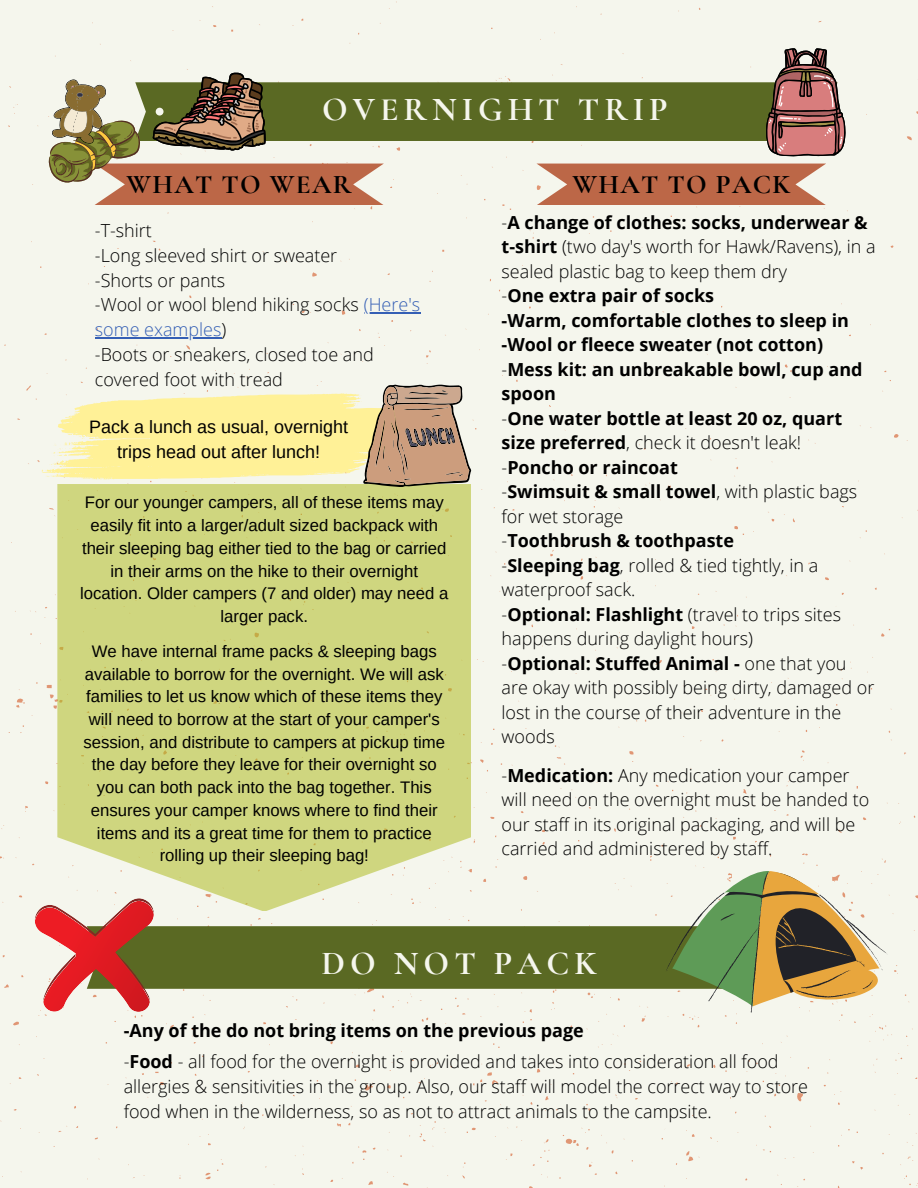
<style>
.page{position:relative;width:918px;height:1188px;background:#f5f6ed}
.page>*{position:absolute;margin:0;border:0;box-sizing:border-box;transform-origin:0 0}
.t1{font:700 33.6px "Cormorant Garamond";letter-spacing:.15em;color:#f5f6ed}
.t2{font:700 27px "Cormorant Garamond";letter-spacing:.05em;color:#000}
.t3{font:300 18px/24.5px "Open Sans";color:#000}
.t4{font:700 18px/24.5px "Open Sans";color:#000}
.t5{font:18px/24.8px "Arimo";color:#000;text-align:center}
.t6{font:16.8px/22.6px "Arimo";color:#000;text-align:center}
.s1{color:#355fb5}
.s2{font-weight:700}
.s3{font-weight:300}
</style>
<div class="page">
<svg style="left:57px;top:487px;width:414px;height:424px;background:#d2d887"></svg>
<div style="left:154px;top:926px;width:512px;height:63px;background:#5a6923"></div>
<svg style="left:35px;top:898px;width:119px;height:114px;background:#d4786e"></svg>
<hr style="left:364px;top:313px;width:56px;height:1px;background:#355fb5">
<hr style="left:95px;top:337px;width:127px;height:1px;background:#355fb5">
<svg style="left:42px;top:385px;width:429px;height:102px;background:#ebdca2"></svg>
<svg style="left:48px;top:48px;width:798px;height:157px;background:#b3a385"></svg>
<svg style="left:666px;top:870px;width:223px;height:143px;background:#adac82"></svg>
<p class="t1" style="left:322px;top:89px;width:347px">OVERNIGHT TRIP</p>
<p class="t2" style="left:126px;top:168px;width:227px">WHAT TO WEAR</p>
<p class="t3" style="left:95px;top:218px;width:59px">-T-shirt</p>
<p class="t3" style="left:95px;top:243px;width:244px">-Long sleeved shirt or sweater</p>
<p class="t3" style="left:95px;top:267px;width:132px">-Shorts or pants</p>
<p class="t3" style="left:95px;top:292px;width:327px">-Wool or wool blend hiking socks <span class="s1">(Here's</span></p>
<p class="t3" style="left:95px;top:317px;width:280px"><span class="s1">some examples</span>)<br>-Boots or sneakers, closed toe and covered foot with tread</p>
<p class="t5" style="left:89px;top:414px;width:260px">Pack a lunch as usual, overnight trips head out after lunch!</p>
<p class="t6" style="left:80px;top:491px;width:370px">For our younger campers, all of these items may easily fit into a larger/adult sized backpack with their sleeping bag either tied to the bag or carried in their arms on the hike to their overnight location. Older campers (7 and older) may need a larger pack.</p>
<p class="t6" style="left:83px;top:640px;width:363px">We have internal frame packs &amp; sleeping bags available to borrow for the overnight. We will ask families to let us know which of these items they will need to borrow at the start of your camper's session, and distribute to campers at pickup time the day before they leave for their overnight so you can both pack into the bag together. This ensures your camper knows where to find their items and its a great time for them to practice rolling up their sleeping bag!</p>
<p class="t2" style="left:572px;top:168px;width:219px">WHAT TO PACK</p>
<p class="t3" style="left:502px;top:209px;width:376px">-<span class="s2">A change of clothes: socks, underwear &amp; t-shirt</span> (two day's worth for Hawk/Ravens), in a sealed plastic bag to keep them dry</p>
<p class="t4" style="left:502px;top:283px;width:214px"><span class="s3">-</span>One extra pair of socks</p>
<p class="t4" style="left:502px;top:307px;width:349px">-Warm, comfortable clothes to sleep in</p>
<h1 class="t4" style="left:502px;top:332px;width:323px">-Wool or fleece sweater (not cotton)</h1>
<p class="t4" style="left:502px;top:356px;width:363px"><span class="s3">-</span>Mess kit: an unbreakable bowl, cup and spoon</p>
<h2 class="t4" style="left:502px;top:405px;width:342px"><span class="s3">-</span>One water bottle at least 20 oz, quart size preferred<span class="s3">, check it doesn't leak!</span></h2>
<h2 class="t4" style="left:502px;top:454px;width:178px"><span class="s3">-</span>Poncho or raincoat</h2>
<p class="t3" style="left:502px;top:479px;width:357px">-<span class="s2">Swimsuit &amp; small towel</span>, with plastic bags for wet storage</p>
<p class="t4" style="left:502px;top:528px;width:234px"><span class="s3">-</span>Toothbrush &amp; toothpaste</p>
<p class="t3" style="left:502px;top:552px;width:318px">-<span class="s2">Sleeping bag</span>, rolled &amp; tied tightly, in a waterproof sack.</p>
<p class="t3" style="left:502px;top:601px;width:341px">-<span class="s2">Optional: Flashlight</span> (travel to trips sites happens during daylight hours)</p>
<p class="t3" style="left:502px;top:650px;width:374px">-<span class="s2">Optional: Stuffed Animal -</span> one that you are okay with possibly being dirty, damaged or lost in the course of their adventure in the woods</p>
<p class="t3" style="left:502px;top:762px;width:369px">-<span class="s2">Medication:</span> Any medication your camper will need on the overnight must be handed to our staff in its original packaging, and will be carried and administered by staff.</p>
<p class="t1" style="left:321px;top:943px;width:277px">DO NOT PACK</p>
<p class="t4" style="left:124px;top:1017px;width:462px">-Any of the do not bring items on the previous page</p>
<p class="t3" style="left:124px;top:1048px;width:686px;line-height:25.2px">-<span class="s2">Food</span> - all food for the overnight is provided and takes into consideration all food allergies &amp; sensitivities in the group. Also, our staff will model the correct way to store food when in the wilderness, so as not to attract animals to the campsite.</p>
</div>
